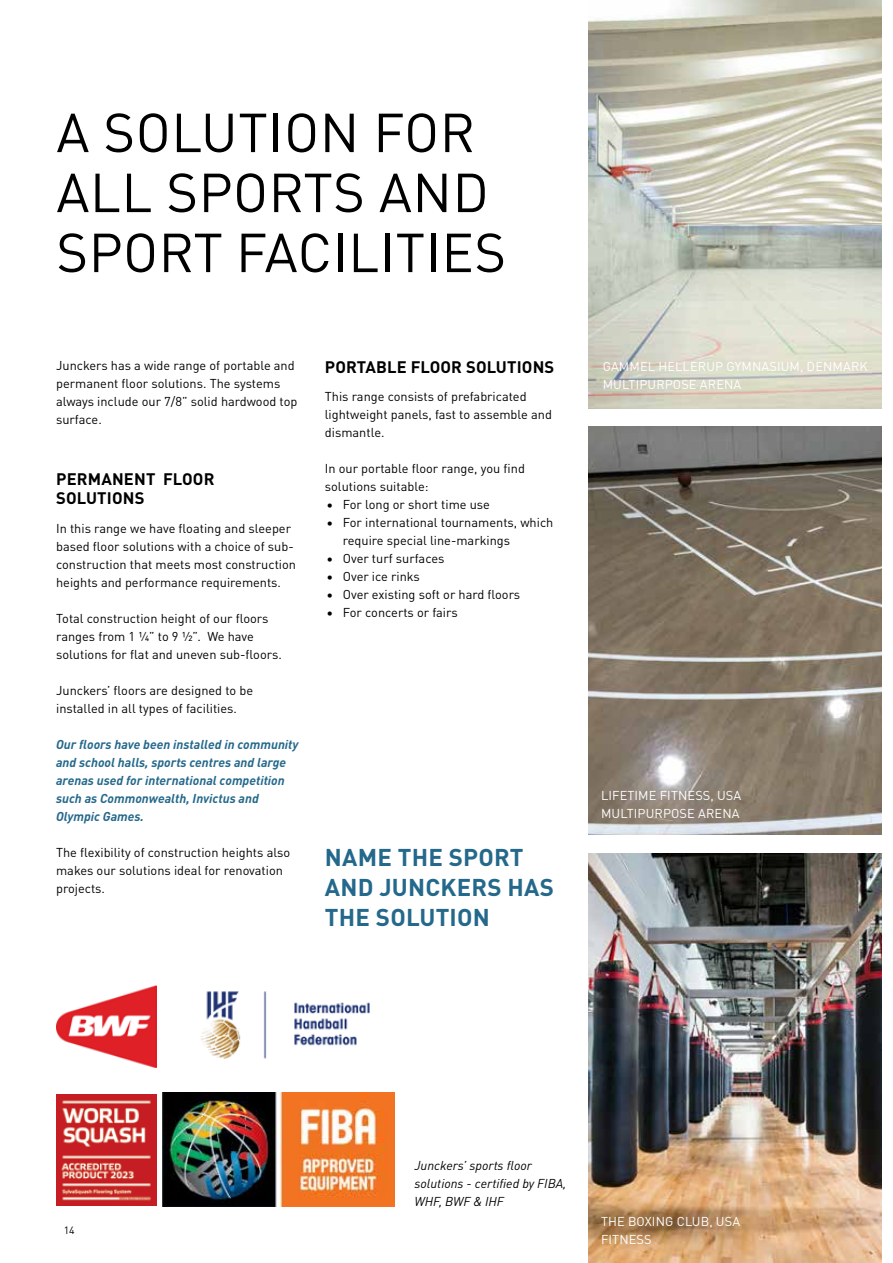
<style>
.page{position:relative;width:893px;height:1263px;background:#fff}
.page>*{position:absolute;margin:0;border:0;box-sizing:border-box;transform-origin:0 0}
.t1{font:54px/60px "DIN Pro";letter-spacing:.01em;color:#000}
.t2{font:700 24px/30px "DIN Pro";letter-spacing:.01em;color:#24688b}
.t3{font:700 16.5px/19.5px "DIN Pro";letter-spacing:.01em;color:#000}
.t4{font:12.75px/18px "DIN Pro";color:#000}
.t5{font:italic 700 12.75px/18px "DIN Pro";color:#24688b}
.t6{font:12.75px/18px "DIN Pro";letter-spacing:.01em;color:#fff}
.t7{font:italic 12.75px/18px "DIN Pro";color:#000}
.t8{font:10.5px "DIN Pro";color:#000}
</style>
<div class="page">
<img style="left:56px;top:986px;width:101px;height:81px">
<img style="left:201px;top:991px;width:169px;height:68px">
<img style="left:56px;top:1094px;width:101px;height:111px">
<img style="left:588px;top:854px;width:294px;height:409px">
<img style="left:588px;top:426px;width:294px;height:408px">
<img style="left:588px;top:0;width:294px;height:408px">
<img style="left:162px;top:1093px;width:233px;height:113px">
<h1 class="t1" style="left:56px;top:99px;width:451px">A SOLUTION FOR<br>ALL SPORTS AND<br>SPORT FACILITIES</h1>
<p class="t4" style="left:56px;top:355px;width:243px">Junckers has a wide range of portable and permanent floor solutions. The systems always include our 7/8” solid hardwood top surface.</p>
<p class="t3" style="left:56px;top:468px;width:160px">PERMANENT FLOOR<br>SOLUTIONS</p>
<p class="t4" style="left:56px;top:518px;width:241px">In this range we have floating and sleeper based floor solutions with a choice of sub&shy;construction that meets most construction heights and performance requirements.</p>
<p class="t4" style="left:56px;top:608px;width:227px">Total construction height of our floors ranges from 1 ¼” to 9 ½”. We have solutions for flat and uneven sub-floors.</p>
<p class="t4" style="left:56px;top:680px;width:199px">Junckers’ floors are designed to be installed in all types of facilities.</p>
<p class="t5" style="left:56px;top:734px;width:244px">Our floors have been installed in community and school halls, sports centres and large arenas used for international competition such as Commonwealth, Invictus and Olympic Games.</p>
<p class="t4" style="left:56px;top:842px;width:236px">The flexibility of construction heights also makes our solutions ideal for renovation projects.</p>
<p class="t3" style="left:325px;top:356px;width:231px">PORTABLE FLOOR SOLUTIONS</p>
<p class="t4" style="left:325px;top:387px;width:229px">This range consists of prefabricated lightweight panels, fast to assemble and dismantle.</p>
<p class="t4" style="left:325px;top:459px;width:202px">In our portable floor range, you find solutions suitable:</p>
<p class="t4" style="left:326px;top:495px;width:165px">• For long or short time use</p>
<p class="t4" style="left:343px;top:513px;width:212px;text-indent:-16px">• For international tournaments, which require special line-markings</p>
<p class="t4" style="left:326px;top:549px;width:120px">• Over turf surfaces</p>
<p class="t4" style="left:326px;top:567px;width:95px">• Over ice rinks</p>
<p class="t4" style="left:326px;top:585px;width:195px">• Over existing soft or hard floors</p>
<p class="t4" style="left:326px;top:603px;width:133px">• For concerts or fairs</p>
<h2 class="t2" style="left:325px;top:841px;width:231px">NAME THE SPORT<br>AND JUNCKERS HAS<br>THE SOLUTION</h2>
<p class="t6" style="left:603px;top:357px;width:267px">GAMMEL HELLERUP GYMNASIUM, DENMARK<br>MULTIPURPOSE ARENA</p>
<p class="t6" style="left:601px;top:786px;width:142px">LIFETIME FITNESS, USA<br>MULTIPURPOSE ARENA</p>
<p class="t7" style="left:414px;top:1156px;width:153px">Junckers’ sports floor solutions - certified by FIBA,<br>WHF, BWF &amp; IHF</p>
<p class="t8" style="left:64px;top:1222px;width:12px">14</p>
<p class="t6" style="left:601px;top:1212px;width:141px">THE BOXING CLUB, USA<br>FITNESS</p>
</div>
